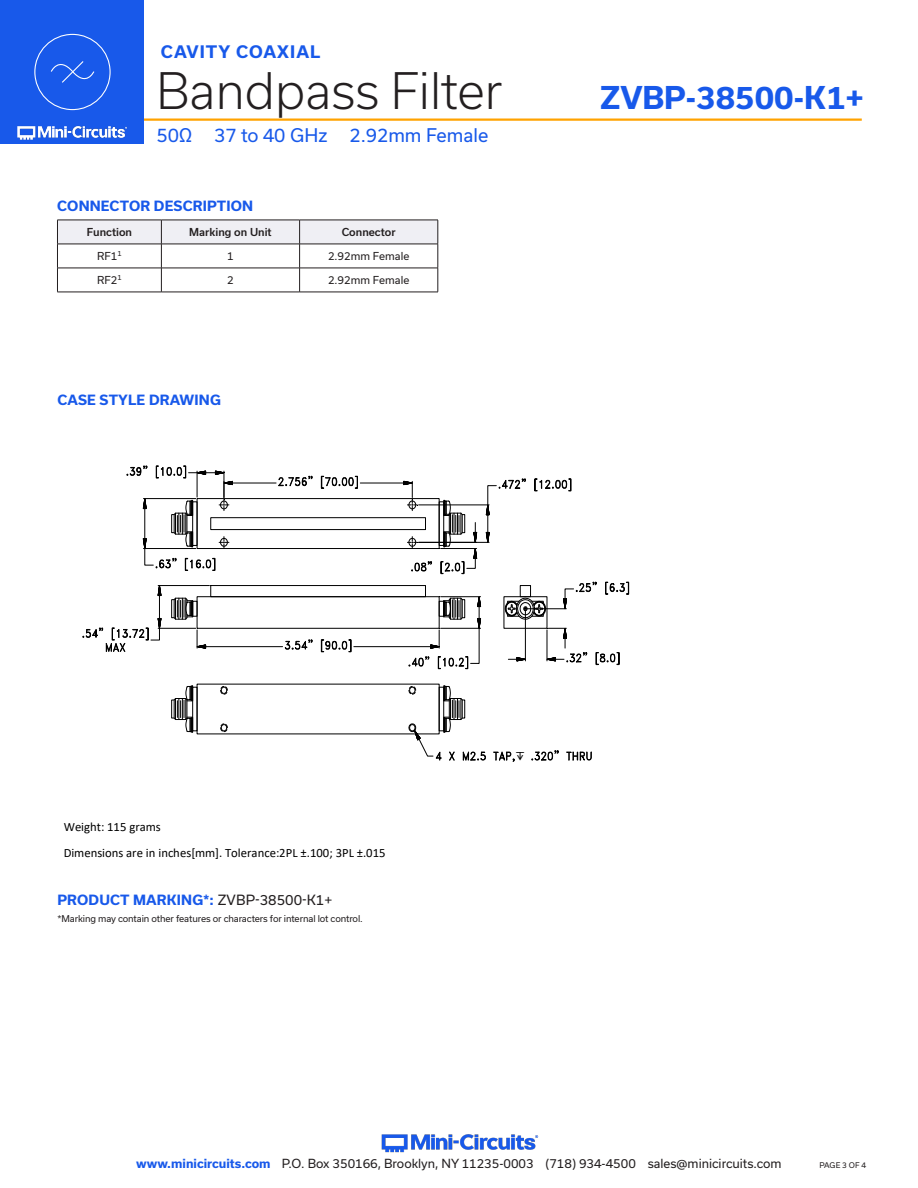
<style>
.page{position:relative;width:918px;height:1188px;background:#fff}
.page>*{position:absolute;margin:0;border:0;box-sizing:border-box;transform-origin:0 0}
.t1{font:300 48px "Usual";color:#231f20}
.t2{font:700 30px "Usual";color:#1859ea}
.t3{font:18px "Usual";color:#1859ea}
.t4{font:700 16.5px "Usual";letter-spacing:.065em;color:#1859ea}
.Blue_Headers{font:700 13.5px "Usual";letter-spacing:.015em;color:#1859ea}
.t5{font:12.75px/25.7px "Calibri";color:#000}
.t6{font:12px "Usual";color:#231f20}
.t7{font:10.65px "AIGDT";color:#000}
.Table_Header_Center{font:500 10.5px "Usual";color:#231f20}
.Table_Body_Center{font:10.5px "Usual";color:#231f20}
.Table_Body_Left_Justified{font:10.5px "Usual";color:#231f20}
.Notes{font:9px "Usual";letter-spacing:-.01em;color:#231f20}
.t8{font:7.5px "Usual";color:#231f20}
.s1{font-weight:400;color:#231f20}
.s2{font-weight:700;color:#1859ea}
</style>
<div class="page">
<img style="left:381px;top:1134px;width:158px;height:19px">
<hr style="left:129px;top:118px;width:733px;height:3px;background:#ffa300">
<div style="left:0;top:0;width:144px;height:144px;background:#1859ea"></div>
<img style="left:17px;top:120px;width:128px;height:20px">
<div style="left:197px;top:499px;width:242px;height:50px;border:1px solid #000"></div>
<svg style="left:172px;top:598px;width:21px;height:21px"></svg>
<svg style="left:220px;top:686px;width:7px;height:8px"></svg>
<svg style="left:220px;top:724px;width:7px;height:8px"></svg>
<svg style="left:172px;top:686px;width:21px;height:46px"></svg>
<div style="left:520px;top:585px;width:11px;height:12px;border:1px solid #000"></div>
<div style="left:211px;top:585px;width:215px;height:12px;border:1px solid #000"></div>
<div style="left:211px;top:518px;width:215px;height:12px;border:1px solid #000"></div>
<hr style="left:158px;top:585px;width:51px;height:1px;background:#000">
<hr style="left:158px;top:628px;width:38px;height:1px;background:#000">
<svg style="left:83px;top:585px;width:78px;height:67px"></svg>
<hr style="left:206px;top:646px;width:77px;height:1px;background:#000">
<hr style="left:354px;top:646px;width:77px;height:1px;background:#000">
<svg style="left:285px;top:640px;width:27px;height:9px"></svg>
<svg style="left:196px;top:628px;width:10px;height:20px"></svg>
<svg style="left:321px;top:640px;width:30px;height:12px"></svg>
<hr style="left:360px;top:483px;width:44px;height:1px;background:#000">
<hr style="left:232px;top:483px;width:44px;height:1px;background:#000">
<svg style="left:279px;top:476px;width:33px;height:10px"></svg>
<svg style="left:127px;top:466px;width:106px;height:105px"></svg>
<svg style="left:321px;top:476px;width:37px;height:12px"></svg>
<hr style="left:419px;top:505px;width:70px;height:1px;background:#000">
<hr style="left:419px;top:542px;width:70px;height:1px;background:#000">
<svg style="left:404px;top:481px;width:14px;height:30px"></svg>
<svg style="left:486px;top:479px;width:40px;height:64px"></svg>
<svg style="left:535px;top:479px;width:36px;height:12px"></svg>
<svg style="left:411px;top:561px;width:21px;height:10px"></svg>
<svg style="left:407px;top:537px;width:11px;height:11px"></svg>
<svg style="left:439px;top:500px;width:38px;height:74px"></svg>
<hr style="left:525px;top:610px;width:1px;height:51px;background:#000">
<svg style="left:508px;top:657px;width:18px;height:4px"></svg>
<svg style="left:596px;top:652px;width:23px;height:13px"></svg>
<hr style="left:527px;top:609px;width:39px;height:1px;background:#000">
<svg style="left:546px;top:627px;width:41px;height:35px"></svg>
<svg style="left:505px;top:598px;width:41px;height:21px"></svg>
<svg style="left:563px;top:582px;width:34px;height:28px"></svg>
<svg style="left:605px;top:582px;width:24px;height:12px"></svg>
<svg style="left:409px;top:686px;width:77px;height:75px"></svg>
<svg style="left:494px;top:752px;width:21px;height:10px"></svg>
<svg style="left:532px;top:751px;width:27px;height:10px"></svg>
<svg style="left:567px;top:752px;width:25px;height:8px"></svg>
<svg style="left:409px;top:596px;width:72px;height:73px"></svg>
<svg style="left:57px;top:220px;width:382px;height:72px"></svg>
<hr style="left:57px;top:292px;width:104px;height:1px;background:#231f20">
<hr style="left:161px;top:292px;width:139px;height:1px;background:#231f20">
<hr style="left:300px;top:292px;width:138px;height:1px;background:#231f20">
<div style="left:34px;top:34px;width:77px;height:76px;border:1px solid #fff;border-radius:50%"></div>
<svg style="left:50px;top:61px;width:45px;height:22px"></svg>
<h3 class="t4" style="left:161px;top:42px;width:161px">CAVITY COAXIAL</h3>
<h1 class="t1" style="left:156px;top:63px;width:348px">Bandpass Filter</h1>
<h3 class="t3" style="left:156px;top:125px;width:334px">50Ω 37 to 40 GHz 2.92mm Female</h3>
<p class="Blue_Headers" style="left:57px;top:198px;width:197px">CONNECTOR DESCRIPTION</p>
<p class="Table_Header_Center" style="left:87px;top:226px;width:47px">Function</p>
<p class="Table_Header_Center" style="left:189px;top:226px;width:84px">Marking on Unit</p>
<p class="Table_Header_Center" style="left:342px;top:226px;width:55px">Connector</p>
<p class="Table_Body_Left_Justified" style="left:97px;top:250px;width:26px">RF1<sup>1</sup></p>
<p class="Table_Body_Center" style="left:227px;top:250px;width:8px">1</p>
<p class="Table_Body_Center" style="left:328px;top:250px;width:83px">2.92mm Female</p>
<p class="Table_Body_Left_Justified" style="left:97px;top:274px;width:26px">RF2<sup>1</sup></p>
<p class="Table_Body_Center" style="left:227px;top:274px;width:8px">2</p>
<p class="Table_Body_Center" style="left:328px;top:274px;width:83px">2.92mm Female</p>
<p class="Blue_Headers" style="left:57px;top:392px;width:165px">CASE STYLE DRAWING</p>
<h2 class="t2" style="left:600px;top:80px;width:265px">ZVBP-38500-K1+</h2>
<p class="t5" style="left:64px;top:813px;width:323px">Weight: 115 grams<br>Dimensions are in inches[mm]. Tolerance:2PL ±.100; 3PL ±.015</p>
<p class="Blue_Headers" style="left:57px;top:892px;width:276px">PRODUCT MARKING*: <span class="s1">ZVBP-38500-K1+</span></p>
<p class="Notes" style="left:57px;top:914px;width:307px">*Marking may contain other features or characters for internal lot control.</p>
<p class="t7" style="left:515px;top:748px;width:11px">x</p>
<p class="t6" style="left:136px;top:1157px;width:647px"><span class="s2">www.minicircuits.com</span> P.O. Box 350166, Brooklyn, NY 11235-0003 (718) 934-4500 sales@minicircuits.com</p>
<p class="t8" style="left:819px;top:1161px;width:48px">PAGE 3 OF 4</p>
</div>
